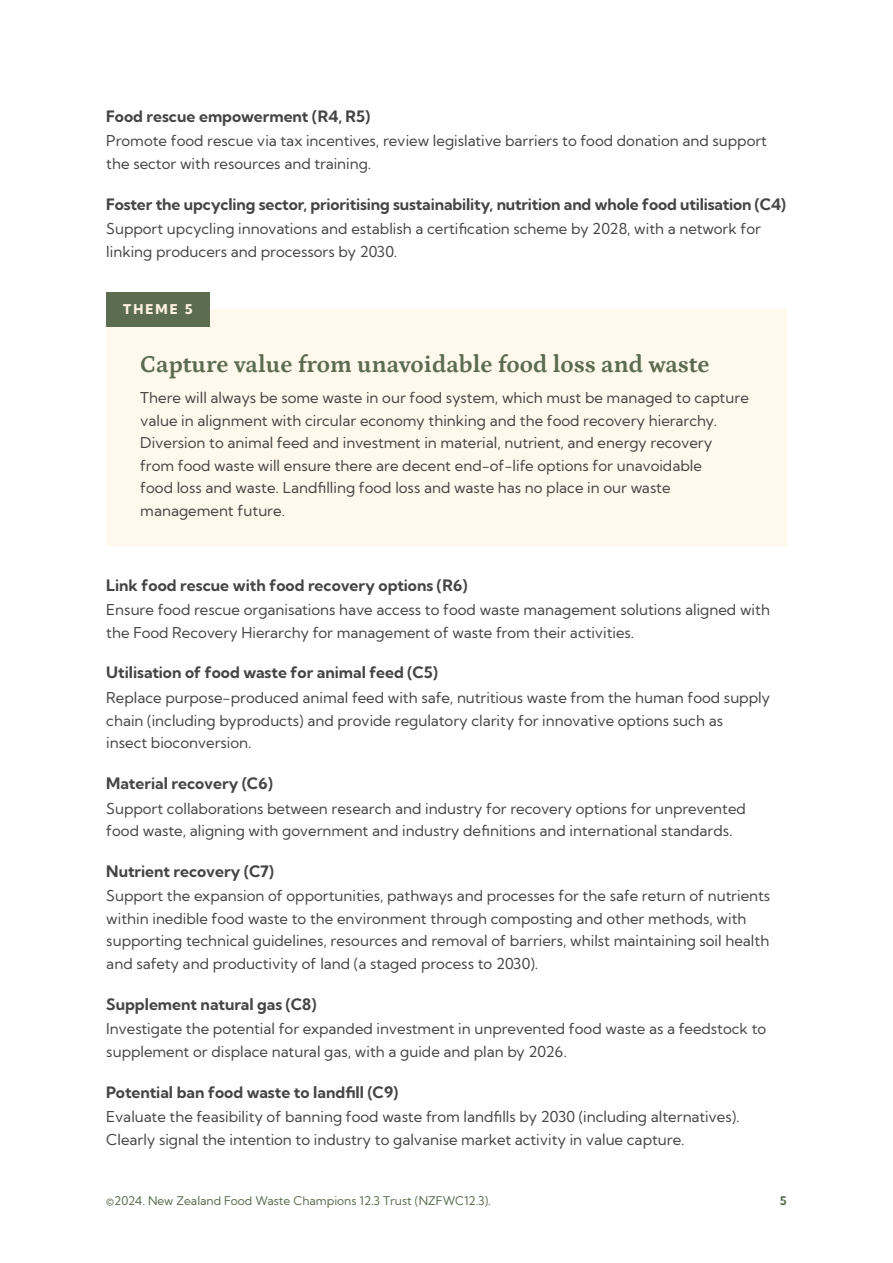
<style>
.page{position:relative;width:893px;height:1263px;background:#fff}
.page>*{position:absolute;margin:0;border:0;box-sizing:border-box;transform-origin:0 0}
.t1{font:700 24px "Petrona";color:#5c6c51}
.t2{font:700 15.75px "Kumbh Sans";color:#454545}
.t3{font:15px/22.5px "Kumbh Sans";color:#454545}
.t4{font:800 13.5px "Kumbh Sans";letter-spacing:.15em;color:#fff3df}
.t5{font:12px "Kumbh Sans";color:#5c6c51}
.t6{font:700 12px "Kumbh Sans";color:#5c6c51}
</style>
<div class="page">
<div style="left:106px;top:309px;width:681px;height:236px;background:#fff8ec"></div>
<div style="left:106px;top:292px;width:104px;height:34px;background:#5c6c51"></div>
<p class="t2" style="left:106px;top:106px;width:265px">Food rescue empowerment (R4, R5)</p>
<p class="t3" style="left:106px;top:130px;width:662px">Promote food rescue via tax incentives, review legislative barriers to food donation and support the sector with resources and training.</p>
<p class="t2" style="left:106px;top:194px;width:681px">Foster the upcycling sector, prioritising sustainability, nutrition and whole food utilisation (C4)</p>
<p class="t3" style="left:106px;top:218px;width:656px">Support upcycling innovations and establish a certification scheme by 2028, with a network for linking producers and processors by 2030.</p>
<p class="t4" style="left:123px;top:300px;width:71px">THEME 5</p>
<h1 class="t1" style="left:140px;top:346px;width:571px">Capture value from unavoidable food loss and waste</h1>
<p class="t3" style="left:140px;top:386px;width:610px">There will always be some waste in our food system, which must be managed to capture value in alignment with circular economy thinking and the food recovery hierarchy.<br>Diversion to animal feed and investment in material, nutrient, and energy recovery from food waste will ensure there are decent end-of-life options for unavoidable<br>food loss and waste. Landfilling food loss and waste has no place in our waste management future.</p>
<p class="t2" style="left:106px;top:575px;width:363px">Link food rescue with food recovery options (R6)</p>
<p class="t3" style="left:106px;top:598px;width:665px">Ensure food rescue organisations have access to food waste management solutions aligned with the Food Recovery Hierarchy for management of waste from their activities.</p>
<p class="t2" style="left:106px;top:663px;width:333px">Utilisation of food waste for animal feed (C5)</p>
<p class="t3" style="left:106px;top:686px;width:665px">Replace purpose-produced animal feed with safe, nutritious waste from the human food supply chain (including byproducts) and provide regulatory clarity for innovative options such as<br>insect bioconversion.</p>
<p class="t2" style="left:106px;top:773px;width:168px">Material recovery (C6)</p>
<p class="t3" style="left:106px;top:797px;width:641px">Support collaborations between research and industry for recovery options for unprevented food waste, aligning with government and industry definitions and international standards.</p>
<p class="t2" style="left:106px;top:861px;width:169px">Nutrient recovery (C7)</p>
<p class="t3" style="left:106px;top:885px;width:665px">Support the expansion of opportunities, pathways and processes for the safe return of nutrients within inedible food waste to the environment through composting and other methods, with supporting technical guidelines, resources and removal of barriers, whilst maintaining soil health and safety and productivity of land (a staged process to 2030).</p>
<p class="t2" style="left:106px;top:994px;width:212px">Supplement natural gas (C8)</p>
<p class="t3" style="left:106px;top:1017px;width:661px">Investigate the potential for expanded investment in unprevented food waste as a feedstock to supplement or displace natural gas, with a guide and plan by 2026.</p>
<p class="t2" style="left:106px;top:1082px;width:293px">Potential ban food waste to landfill (C9)</p>
<p class="t3" style="left:106px;top:1105px;width:635px">Evaluate the feasibility of banning food waste from landfills by 2030 (including alternatives).<br>Clearly signal the intention to industry to galvanise market activity in value capture.</p>
<p class="t5" style="left:106px;top:1193px;width:386px">©2024. New Zealand Food Waste Champions 12.3 Trust (NZFWC12.3).</p>
<p class="t6" style="left:780px;top:1193px;width:8px">5</p>
</div>
